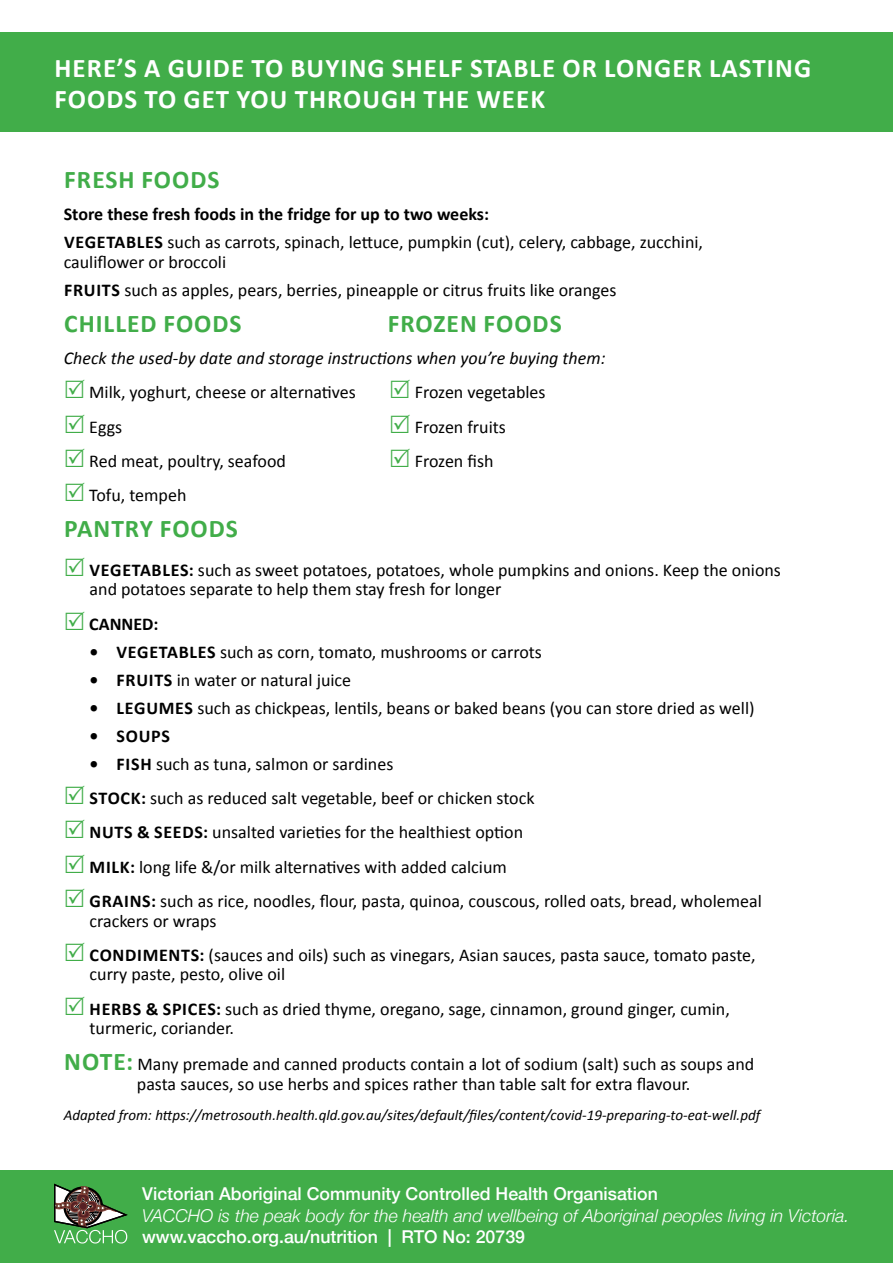
<style>
.page{position:relative;width:893px;height:1263px;background:#fff}
.page>*{position:absolute;margin:0;border:0;box-sizing:border-box;transform-origin:0 0}
.t1{font:700 27px/31px "Calibri";letter-spacing:.04em;color:#fff}
.t2{font:700 25.5px "Calibri";letter-spacing:.04em;color:#41ad49}
.t3{font:18px/34.3px "Calibri";color:#000}
.t4{font:italic 18px "Calibri";color:#000}
.t5{font:700 18px "Calibri";color:#000}
.t6{font:500 17.7px "Helvetica Neue";color:#fff}
.t7{font:italic 300 17.7px "Helvetica Neue";color:#fff}
.t8{font:italic 15px "Calibri";color:#000}
.s1{font-weight:700}
.s2{font-weight:700;font-size:25.5px;color:#41ad49}
</style>
<div class="page">
<div style="left:0;top:1170px;width:893px;height:93px;background:#41ad49"></div>
<svg style="left:54px;top:1184px;width:74px;height:59px"></svg>
<div style="left:0;top:33px;width:893px;height:99px;background:#41ad49"></div>
<h1 class="t1" style="left:55px;top:52px;width:758px">HERE’S A GUIDE TO BUYING SHELF STABLE OR LONGER LASTING<br>FOODS TO GET YOU THROUGH THE WEEK</h1>
<h2 class="t2" style="left:64px;top:163px;width:157px">FRESH FOODS</h2>
<p class="t3" style="left:64px;top:200px;width:641px;line-height:27.9px"><span class="s1">Store these fresh foods in the fridge for up to two weeks:<br>VEGETABLES</span> such as carrots, spinach, lettuce, pumpkin (cut), celery, cabbage, zucchini,</p>
<p class="t3" style="left:64px;top:248px;width:554px;line-height:27.9px">cauliflower or broccoli<br><span class="s1">FRUITS</span> such as apples, pears, berries, pineapple or citrus fruits like oranges</p>
<h2 class="t2" style="left:64px;top:307px;width:179px">CHILLED FOODS</h2>
<h2 class="t2" style="left:388px;top:307px;width:175px">FROZEN FOODS</h2>
<p class="t4" style="left:64px;top:345px;width:543px">Check the used-by date and storage instructions when you’re buying them:</p>
<p class="t3" style="left:89px;top:375px;width:268px">Milk, yoghurt, cheese or alternatives</p>
<p class="t3" style="left:415px;top:375px;width:132px">Frozen vegetables</p>
<p class="t3" style="left:89px;top:409px;width:34px">Eggs</p>
<p class="t3" style="left:415px;top:409px;width:93px">Frozen fruits</p>
<p class="t3" style="left:89px;top:444px;width:198px">Red meat, poultry, seafood</p>
<p class="t3" style="left:415px;top:444px;width:80px">Frozen fish</p>
<p class="t3" style="left:89px;top:478px;width:99px">Tofu, tempeh</p>
<h2 class="t2" style="left:64px;top:513px;width:175px">PANTRY FOODS</h2>
<p class="t3" style="left:90px;top:560px;width:693px;line-height:19.4px"><span class="s1">VEGETABLES:</span> such as sweet potatoes, potatoes, whole pumpkins and onions. Keep the onions and potatoes separate to help them stay fresh for longer</p>
<p class="t5" style="left:89px;top:612px;width:71px">CANNED:</p>
<p class="t3" style="left:90px;top:635px;width:454px"><span class="s1">• VEGETABLES</span> such as corn, tomato, mushrooms or carrots</p>
<p class="t3" style="left:90px;top:663px;width:263px"><span class="s1">• FRUITS</span> in water or natural juice</p>
<p class="t3" style="left:90px;top:691px;width:666px"><span class="s1">• LEGUMES</span> such as chickpeas, lentils, beans or baked beans (you can store dried as well)</p>
<p class="t5" style="left:90px;top:724px;width:82px">• SOUPS</p>
<p class="t3" style="left:90px;top:746px;width:674px"><span class="s1">• FISH</span> such as tuna, salmon or sardines<br><span class="s1">STOCK:</span> such as reduced salt vegetable, beef or chicken stock<br><span class="s1">NUTS &amp; SEEDS:</span> unsalted varieties for the healthiest option<br><span class="s1">MILK:</span> long life &amp;/or milk alternatives with added calcium<br><span class="s1">GRAINS:</span> such as rice, noodles, flour, pasta, quinoa, couscous, rolled oats, bread, wholemeal</p>
<p class="t3" style="left:90px;top:903px;width:668px">crackers or wraps<br><span class="s1">CONDIMENTS:</span> (sauces and oils) such as vinegars, Asian sauces, pasta sauce, tomato paste,</p>
<p class="t3" style="left:90px;top:957px;width:642px">curry paste, pesto, olive oil<br><span class="s1">HERBS &amp; SPICES:</span> such as dried thyme, oregano, sage, cinnamon, ground ginger, cumin,</p>
<p class="t3" style="left:64px;top:1010px;width:692px;line-height:36px;text-indent:25px">turmeric, coriander.<br><span class="s2">NOTE:</span> Many premade and canned products contain a lot of sodium (salt) such as soups and</p>
<p class="t3" style="left:137px;top:1067px;width:555px">pasta sauces, so use herbs and spices rather than table salt for extra flavour.</p>
<p class="t8" style="left:64px;top:1105px;width:698px">Adapted from: https://metrosouth.health.qld.gov.au/sites/default/files/content/covid-19-preparing-to-eat-well.pdf</p>
<p class="t6" style="left:142px;top:1180px;width:517px">Victorian Aboriginal Community Controlled Health Organisation</p>
<p class="t7" style="left:142px;top:1201px;width:709px">VACCHO is the peak body for the health and wellbeing of Aboriginal peoples living in Victoria.</p>
<p class="t6" style="left:142px;top:1222px;width:384px">www.vaccho.org.au/nutrition | RTO No: 20739</p>
</div>
